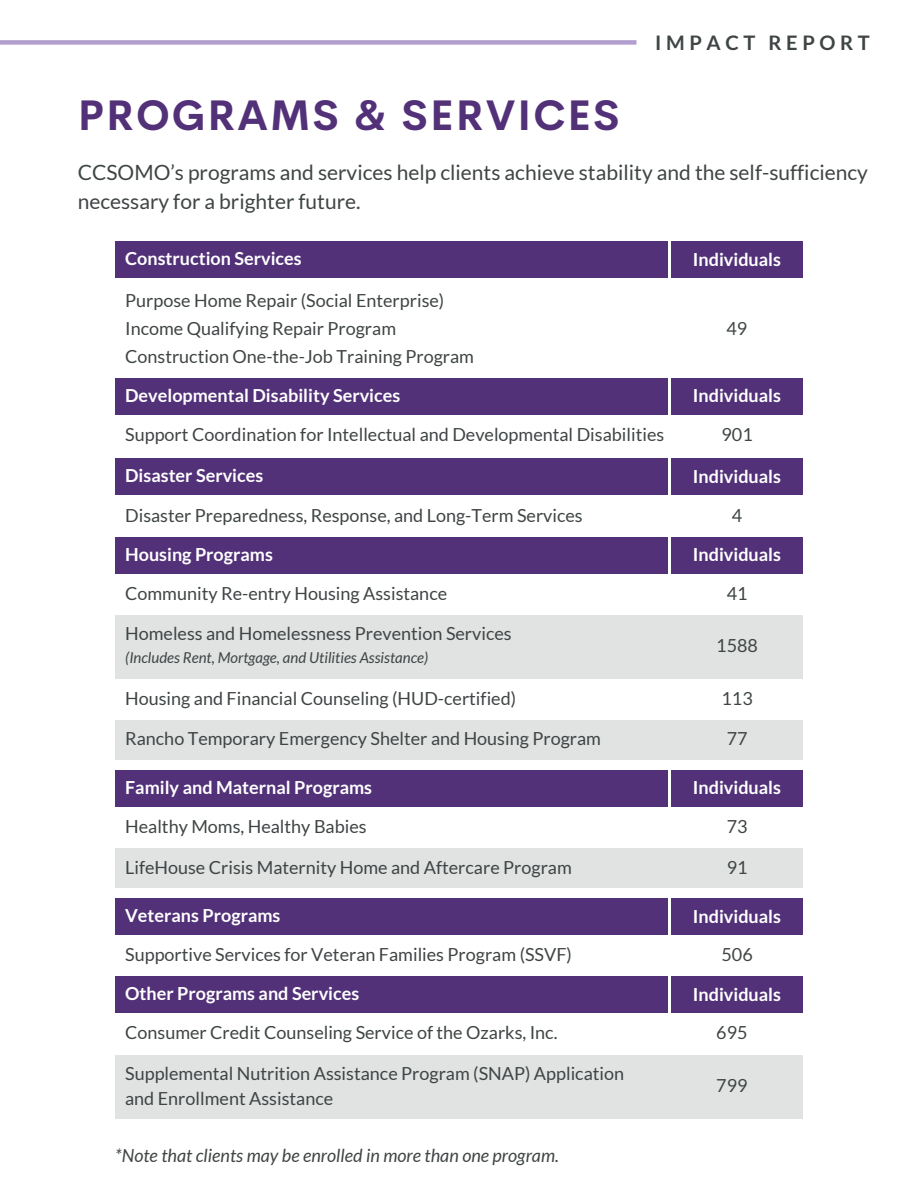
<style>
.page{position:relative;width:918px;height:1188px;background:#fff}
.page>*{position:absolute;margin:0;border:0;box-sizing:border-box;transform-origin:0 0}
.t1{font:700 41.85px "Cerebri Sans";letter-spacing:.05em;color:#523178}
.t2{font:21px/29.2px "Lato";color:#3f4444}
.t3{font:700 20.1px "Lato";letter-spacing:.23em;color:#3f4444}
.t4{font:18px "Lato";color:#3f4444}
.t5{font:700 18px "Lato";color:#fff}
.t6{font:italic 18px "Lato";color:#3f4444}
.t7{font:italic 15px "Lato";color:#3f4444}
</style>
<div class="page">
<div style="left:0;top:40px;width:636px;height:5px;background:#b29fcf"></div>
<div style="left:115px;top:458px;width:553px;height:37px;background:#523178"></div>
<div style="left:672px;top:458px;width:131px;height:37px;background:#523178"></div>
<div style="left:115px;top:770px;width:553px;height:37px;background:#523178"></div>
<div style="left:672px;top:770px;width:131px;height:37px;background:#523178"></div>
<div style="left:115px;top:848px;width:688px;height:40px;background:#e1e2e2"></div>
<div style="left:115px;top:241px;width:553px;height:37px;background:#523178"></div>
<div style="left:672px;top:241px;width:131px;height:37px;background:#523178"></div>
<div style="left:115px;top:537px;width:553px;height:36px;background:#523178"></div>
<div style="left:672px;top:537px;width:131px;height:36px;background:#523178"></div>
<div style="left:115px;top:615px;width:688px;height:63px;background:#e1e2e2"></div>
<div style="left:115px;top:898px;width:553px;height:37px;background:#523178"></div>
<div style="left:672px;top:898px;width:131px;height:37px;background:#523178"></div>
<div style="left:115px;top:720px;width:688px;height:40px;background:#e1e2e2"></div>
<div style="left:115px;top:976px;width:553px;height:37px;background:#523178"></div>
<div style="left:672px;top:976px;width:131px;height:37px;background:#523178"></div>
<div style="left:115px;top:1055px;width:688px;height:64px;background:#e1e2e2"></div>
<div style="left:115px;top:378px;width:553px;height:37px;background:#523178"></div>
<div style="left:672px;top:378px;width:131px;height:37px;background:#523178"></div>
<p class="t3" style="left:655px;top:30px;width:216px">IMPACT REPORT</p>
<p class="t1" style="left:78px;top:89px;width:544px">PROGRAMS &amp; SERVICES</p>
<p class="t2" style="left:78px;top:157px;width:792px">CCSOMO’s programs and services help clients achieve stability and the self-sufficiency necessary for a brighter future.</p>
<p class="t5" style="left:125px;top:248px;width:178px">Construction Services</p>
<p class="t5" style="left:693px;top:248px;width:90px">Individuals</p>
<p class="t4" style="left:125px;top:289px;width:321px">Purpose Home Repair (Social Enterprise)</p>
<p class="t4" style="left:125px;top:317px;width:272px">Income Qualifying Repair Program</p>
<p class="t4" style="left:125px;top:345px;width:350px">Construction One-the-Job Training Program</p>
<p class="t4" style="left:727px;top:317px;width:22px">49</p>
<p class="t5" style="left:125px;top:384px;width:277px">Developmental Disability Services</p>
<p class="t5" style="left:693px;top:384px;width:90px">Individuals</p>
<p class="t4" style="left:125px;top:423px;width:541px">Support Coordination for Intellectual and Developmental Disabilities</p>
<p class="t4" style="left:722px;top:423px;width:33px">901</p>
<p class="t5" style="left:125px;top:465px;width:140px">Disaster Services</p>
<p class="t5" style="left:693px;top:465px;width:90px">Individuals</p>
<p class="t4" style="left:125px;top:504px;width:459px">Disaster Preparedness, Response, and Long-Term Services</p>
<p class="t4" style="left:732px;top:504px;width:12px">4</p>
<p class="t5" style="left:125px;top:543px;width:149px">Housing Programs</p>
<p class="t5" style="left:693px;top:543px;width:90px">Individuals</p>
<p class="t4" style="left:125px;top:582px;width:323px">Community Re-entry Housing Assistance</p>
<p class="t4" style="left:727px;top:582px;width:22px">41</p>
<p class="t4" style="left:125px;top:623px;width:388px">Homeless and Homelessness Prevention Services</p>
<p class="t7" style="left:125px;top:648px;width:305px">(Includes Rent, Mortgage, and Utilities Assistance)</p>
<p class="t4" style="left:716px;top:634px;width:43px">1588</p>
<p class="t4" style="left:125px;top:687px;width:392px">Housing and Financial Counseling (HUD-certified)</p>
<p class="t4" style="left:722px;top:687px;width:33px">113</p>
<p class="t4" style="left:125px;top:728px;width:477px">Rancho Temporary Emergency Shelter and Housing Program</p>
<p class="t4" style="left:727px;top:728px;width:22px">77</p>
<p class="t5" style="left:125px;top:776px;width:248px">Family and Maternal Programs</p>
<p class="t5" style="left:693px;top:777px;width:90px">Individuals</p>
<p class="t4" style="left:125px;top:815px;width:243px">Healthy Moms, Healthy Babies</p>
<p class="t4" style="left:727px;top:815px;width:22px">73</p>
<p class="t4" style="left:125px;top:856px;width:448px">LifeHouse Crisis Maternity Home and Aftercare Program</p>
<p class="t4" style="left:727px;top:856px;width:22px">91</p>
<p class="t5" style="left:125px;top:904px;width:157px">Veterans Programs</p>
<p class="t5" style="left:693px;top:905px;width:90px">Individuals</p>
<p class="t4" style="left:125px;top:943px;width:448px">Supportive Services for Veteran Families Program (SSVF)</p>
<p class="t4" style="left:722px;top:943px;width:33px">506</p>
<p class="t5" style="left:125px;top:982px;width:236px">Other Programs and Services</p>
<p class="t5" style="left:693px;top:983px;width:90px">Individuals</p>
<p class="t4" style="left:125px;top:1022px;width:434px">Consumer Credit Counseling Service of the Ozarks, Inc.</p>
<p class="t4" style="left:716px;top:1022px;width:33px">695</p>
<p class="t4" style="left:125px;top:1062px;width:500px">Supplemental Nutrition Assistance Program (SNAP) Application</p>
<p class="t4" style="left:125px;top:1087px;width:209px">and Enrollment Assistance</p>
<p class="t4" style="left:716px;top:1075px;width:33px">799</p>
<p class="t6" style="left:115px;top:1144px;width:445px">*Note that clients may be enrolled in more than one program.</p>
</div>
